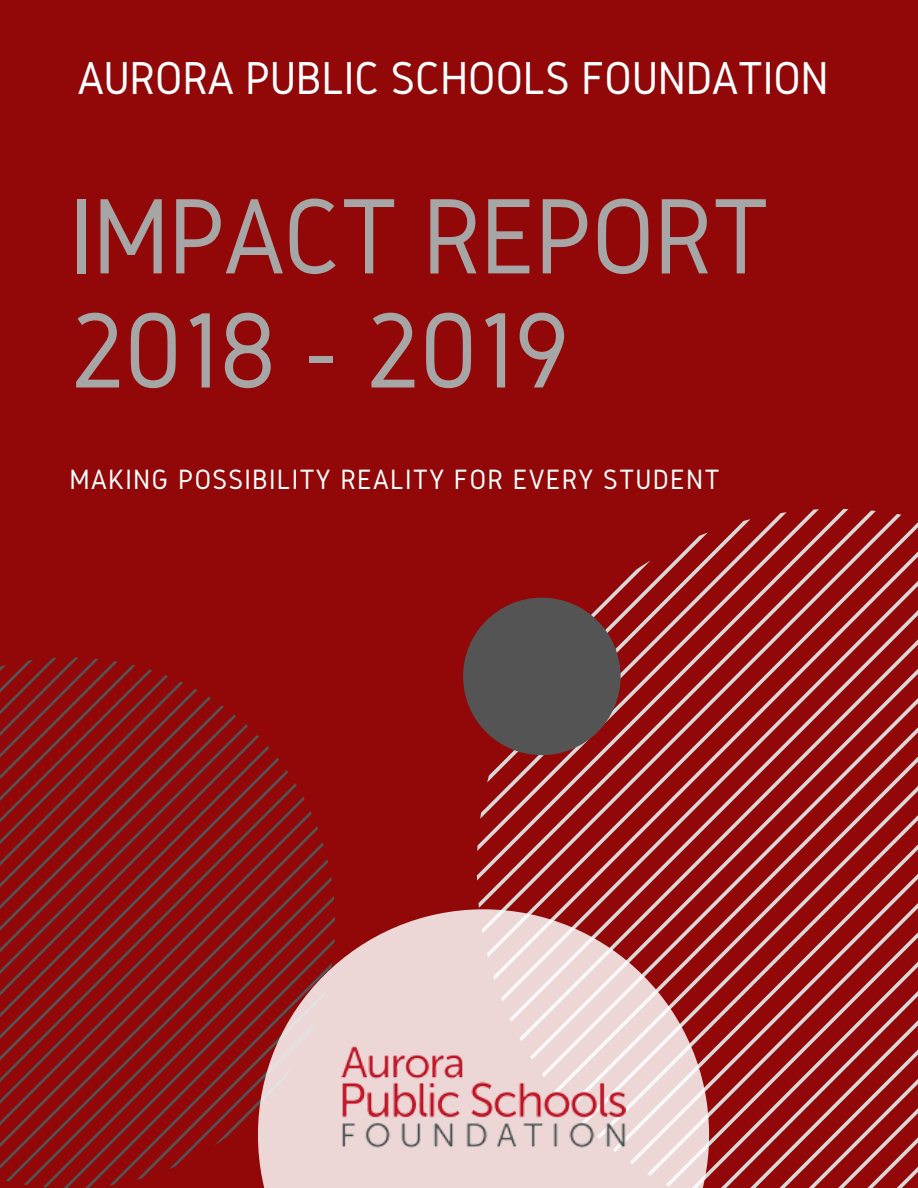
<style>
.page{position:relative;width:918px;height:1188px;background:#920808}
.page>*{position:absolute;margin:0;border:0;box-sizing:border-box;transform-origin:0 0}
.t1{font:111.3px/114.1px "Gidole";letter-spacing:-.02em;color:#a6a6a6}
.t2{font:48px "Gidole";letter-spacing:-.01em;color:#fff}
.t3{font:29.1px "Gidole";letter-spacing:.04em;color:#fff}
</style>
<div class="page">
<svg style="left:501px;top:533px;width:412px;height:376px"></svg>
<svg style="left:510px;top:542px;width:403px;height:367px"></svg>
<svg style="left:519px;top:551px;width:399px;height:358px"></svg>
<svg style="left:530px;top:562px;width:388px;height:347px"></svg>
<svg style="left:542px;top:574px;width:376px;height:335px"></svg>
<svg style="left:554px;top:586px;width:364px;height:323px"></svg>
<svg style="left:568px;top:600px;width:350px;height:309px"></svg>
<svg style="left:582px;top:614px;width:336px;height:295px"></svg>
<svg style="left:597px;top:629px;width:321px;height:280px"></svg>
<svg style="left:613px;top:645px;width:305px;height:264px"></svg>
<svg style="left:629px;top:661px;width:289px;height:248px"></svg>
<svg style="left:647px;top:679px;width:271px;height:230px"></svg>
<svg style="left:666px;top:698px;width:252px;height:211px"></svg>
<svg style="left:685px;top:717px;width:233px;height:192px"></svg>
<svg style="left:706px;top:738px;width:212px;height:450px"></svg>
<svg style="left:727px;top:759px;width:191px;height:429px"></svg>
<svg style="left:750px;top:782px;width:168px;height:406px"></svg>
<svg style="left:774px;top:806px;width:144px;height:382px"></svg>
<svg style="left:800px;top:832px;width:118px;height:356px"></svg>
<svg style="left:7px;top:675px;width:161px;height:7px"></svg>
<svg style="left:0;top:689px;width:197px;height:8px"></svg>
<svg style="left:6px;top:697px;width:205px;height:8px"></svg>
<svg style="left:0;top:705px;width:224px;height:9px"></svg>
<svg style="left:8px;top:714px;width:228px;height:10px"></svg>
<svg style="left:0;top:724px;width:248px;height:11px"></svg>
<svg style="left:0;top:735px;width:259px;height:11px"></svg>
<svg style="left:0;top:746px;width:269px;height:12px"></svg>
<svg style="left:6px;top:758px;width:273px;height:12px"></svg>
<svg style="left:0;top:770px;width:288px;height:13px"></svg>
<svg style="left:0;top:783px;width:297px;height:14px"></svg>
<svg style="left:0;top:797px;width:305px;height:14px"></svg>
<svg style="left:0;top:811px;width:312px;height:15px"></svg>
<svg style="left:0;top:826px;width:318px;height:16px"></svg>
<svg style="left:0;top:842px;width:324px;height:327px"></svg>
<svg style="left:6px;top:859px;width:322px;height:322px"></svg>
<svg style="left:24px;top:877px;width:308px;height:308px"></svg>
<svg style="left:43px;top:896px;width:291px;height:291px"></svg>
<svg style="left:63px;top:916px;width:195px;height:272px"></svg>
<svg style="left:85px;top:939px;width:173px;height:249px"></svg>
<svg style="left:109px;top:963px;width:149px;height:222px"></svg>
<svg style="left:137px;top:990px;width:121px;height:190px"></svg>
<svg style="left:258px;top:909px;width:451px;height:279px;fill:#edd6d6"></svg>
<div style="left:463px;top:598px;width:158px;height:157px;background:#545454;border-radius:50%"></div>
<img style="left:342px;top:1046px;width:283px;height:101px">
<h2 class="t2" style="left:78px;top:52px;width:753px">AURORA PUBLIC SCHOOLS FOUNDATION</h2>
<h1 class="t1" style="left:69px;top:178px;width:702px">IMPACT REPORT<br>2018 - 2019</h1>
<p class="t3" style="left:70px;top:463px;width:652px">MAKING POSSIBILITY REALITY FOR EVERY STUDENT</p>
</div>
